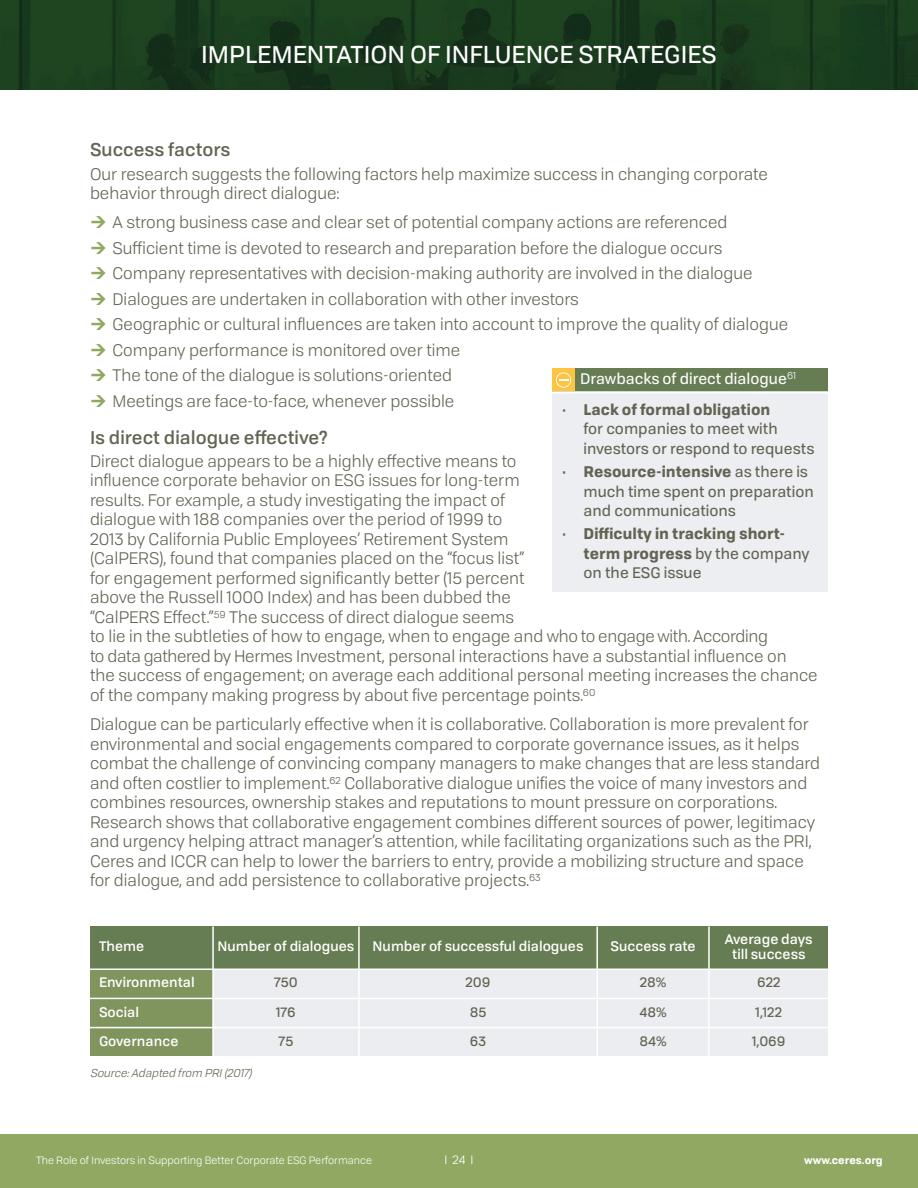
<style>
.page{position:relative;width:918px;height:1188px;background:#fff}
.page>*{position:absolute;margin:0;border:0;box-sizing:border-box;transform-origin:0 0}
.t1{font:24px "Tofino";color:#fff}
.t2{font:500 18px "Tofino";color:#636354}
.t3{font:16.5px/19.5px "Tofino";color:#636354}
.t4{font:15px/19.5px "Tofino";color:#636354}
.t5{font:700 15px/19.5px "Tofino";color:#636354}
.t6{font:15px "Tofino";color:#fff}
.t7{font:500 13.5px/15px "Tofino";color:#fff;text-align:center}
.t8{font:13.5px "Tofino";color:#636354}
.t9{font:12px "Tofino";color:#fff}
.t10{font:italic 11.25px "Tofino";color:#636354}
.t11{font:10.5px "Tofino";color:#fff}
.t12{font:700 10.5px "Tofino";color:#fff}
.s1{font-weight:700}
.s2{font-weight:400}
</style>
<div class="page">
<img style="left:0;top:0;width:918px;height:90px">
<div style="left:0;top:1134px;width:918px;height:54px;background:#90a862"></div>
<div style="left:552px;top:368px;width:276px;height:24px;background:#667c52"></div>
<div style="left:552px;top:392px;width:276px;height:200px;background:#edeef1"></div>
<hr style="left:552px;top:391px;width:276px;height:3px;background:#fff">
<div style="left:90px;top:927px;width:123px;height:42px;background:#667c52"></div>
<div style="left:213px;top:927px;width:146px;height:42px;background:#667c52"></div>
<div style="left:359px;top:927px;width:238px;height:42px;background:#667c52"></div>
<div style="left:597px;top:927px;width:112px;height:42px;background:#667c52"></div>
<div style="left:709px;top:927px;width:119px;height:42px;background:#667c52"></div>
<div style="left:90px;top:969px;width:123px;height:29px;background:#80945d"></div>
<div style="left:213px;top:969px;width:146px;height:29px;background:#ecedf1"></div>
<div style="left:359px;top:969px;width:238px;height:29px;background:#ecedf1"></div>
<div style="left:597px;top:969px;width:112px;height:29px;background:#ecedf1"></div>
<div style="left:709px;top:969px;width:119px;height:29px;background:#ecedf1"></div>
<div style="left:90px;top:998px;width:123px;height:30px;background:#80945d"></div>
<div style="left:213px;top:998px;width:146px;height:30px;background:#ecedf1"></div>
<div style="left:359px;top:998px;width:238px;height:30px;background:#ecedf1"></div>
<div style="left:597px;top:998px;width:112px;height:30px;background:#ecedf1"></div>
<div style="left:709px;top:998px;width:119px;height:30px;background:#ecedf1"></div>
<div style="left:90px;top:1028px;width:123px;height:28px;background:#80945d"></div>
<div style="left:213px;top:1028px;width:146px;height:28px;background:#ecedf1"></div>
<div style="left:359px;top:1028px;width:238px;height:28px;background:#ecedf1"></div>
<div style="left:597px;top:1028px;width:112px;height:28px;background:#ecedf1"></div>
<div style="left:709px;top:1028px;width:119px;height:28px;background:#ecedf1"></div>
<hr style="left:212px;top:927px;width:2px;height:129px;background:#fff">
<hr style="left:358px;top:927px;width:2px;height:129px;background:#fff">
<hr style="left:596px;top:927px;width:2px;height:129px;background:#fff">
<hr style="left:708px;top:927px;width:2px;height:129px;background:#fff">
<hr style="left:90px;top:969px;width:738px;height:1px;background:#fff">
<hr style="left:90px;top:998px;width:738px;height:1px;background:#fff">
<hr style="left:90px;top:1027px;width:738px;height:1px;background:#fff">
<div style="left:552px;top:369px;width:23px;height:22px;background:#fec340"></div>
<svg style="left:556px;top:372px;width:15px;height:16px"></svg>
<h1 class="t1" style="left:201px;top:41px;width:517px">IMPLEMENTATION OF INFLUENCE STRATEGIES</h1>
<p class="t2" style="left:90px;top:140px;width:142px">Success factors</p>
<p class="t3" style="left:90px;top:164px;width:679px">Our research suggests the following factors help maximize success in changing corporate behavior through direct dialogue:</p>
<p class="t3" style="left:113px;top:210px;width:677px;line-height:25.5px">A strong business case and clear set of potential company actions are referenced Sufficient time is devoted to research and preparation before the dialogue occurs Company representatives with decision-making authority are involved in the dialogue Dialogues are undertaken in collaboration with other investors<br>Geographic or cultural influences are taken into account to improve the quality of dialogue Company performance is monitored over time<br>The tone of the dialogue is solutions-oriented<br>Meetings are face-to-face, whenever possible</p>
<p class="t2" style="left:90px;top:427px;width:239px">Is direct dialogue effective?</p>
<p class="t3" style="left:90px;top:451px;width:729px">Direct dialogue appears to be a highly effective means to<br>influence corporate behavior on ESG issues for long-term<br>results. For example, a study investigating the impact of<br>dialogue with 188 companies over the period of 1999 to<br>2013 by California Public Employees’ Retirement System<br>(CalPERS), found that companies placed on the “focus list”<br>for engagement performed significantly better (15 percent<br>above the Russell 1000 Index) and has been dubbed the<br>“CalPERS Effect.”<sup>59</sup> The success of direct dialogue seems<br>to lie in the subtleties of how to engage, when to engage and who to engage with. According<br>to data gathered by Hermes Investment, personal interactions have a substantial influence on<br>the success of engagement; on average each additional personal meeting increases the chance of the company making progress by about five percentage points.<sup>60</sup></p>
<p class="t3" style="left:90px;top:715px;width:732px">Dialogue can be particularly effective when it is collaborative. Collaboration is more prevalent for environmental and social engagements compared to corporate governance issues, as it helps combat the challenge of convincing company managers to make changes that are less standard and often costlier to implement.<sup>62</sup> Collaborative dialogue unifies the voice of many investors and combines resources, ownership stakes and reputations to mount pressure on corporations.<br>Research shows that collaborative engagement combines different sources of power, legitimacy and urgency helping attract manager’s attention, while facilitating organizations such as the PRI, Ceres and ICCR can help to lower the barriers to entry, provide a mobilizing structure and space for dialogue, and add persistence to collaborative projects.<sup>63</sup></p>
<p class="t6" style="left:580px;top:370px;width:218px">Drawbacks of direct dialogue<sup>61</sup></p>
<p class="t4" style="left:584px;top:400px;width:232px;text-indent:-22px">• <span class="s1">Lack of formal obligation<br></span>for companies to meet with investors or respond to requests</p>
<p class="t4" style="left:584px;top:462px;width:232px;text-indent:-23px">• <span class="s1">Resource-intensive</span> as there is much time spent on preparation and communications</p>
<p class="t5" style="left:584px;top:524px;width:227px;text-indent:-22px"><span class="s2">•</span> Difficulty in tracking short&shy;term progress <span class="s2">by the company on the ESG issue</span></p>
<p class="t7" style="left:99px;top:939px;width:47px">Theme</p>
<p class="t7" style="left:218px;top:939px;width:138px">Number of dialogues</p>
<p class="t7" style="left:373px;top:939px;width:212px">Number of successful dialogues</p>
<p class="t7" style="left:611px;top:939px;width:87px">Success rate</p>
<p class="t7" style="left:725px;top:931px;width:89px">Average days till success</p>
<p class="t7" style="left:99px;top:975px;width:97px">Environmental</p>
<p class="t8" style="left:274px;top:975px;width:25px">750</p>
<p class="t8" style="left:466px;top:975px;width:26px">209</p>
<p class="t8" style="left:640px;top:975px;width:28px">28%</p>
<p class="t8" style="left:757px;top:975px;width:25px">622</p>
<p class="t7" style="left:99px;top:1004px;width:42px">Social</p>
<p class="t8" style="left:276px;top:1004px;width:21px">176</p>
<p class="t8" style="left:470px;top:1004px;width:18px">85</p>
<p class="t8" style="left:639px;top:1004px;width:29px">48%</p>
<p class="t8" style="left:756px;top:1004px;width:28px">1,122</p>
<p class="t7" style="left:99px;top:1034px;width:81px">Governance</p>
<p class="t8" style="left:279px;top:1033px;width:16px">75</p>
<p class="t8" style="left:470px;top:1033px;width:18px">63</p>
<p class="t8" style="left:639px;top:1033px;width:29px">84%</p>
<p class="t8" style="left:752px;top:1033px;width:35px">1,069</p>
<p class="t10" style="left:90px;top:1066px;width:163px">Source: Adapted from PRI (2017)</p>
<p class="t11" style="left:36px;top:1154px;width:338px">The Role of Investors in Supporting Better Corporate ESG Performance</p>
<p class="t9" style="left:444px;top:1153px;width:31px">I24I</p>
<p class="t12" style="left:804px;top:1154px;width:80px">www.ceres.org</p>
</div>
